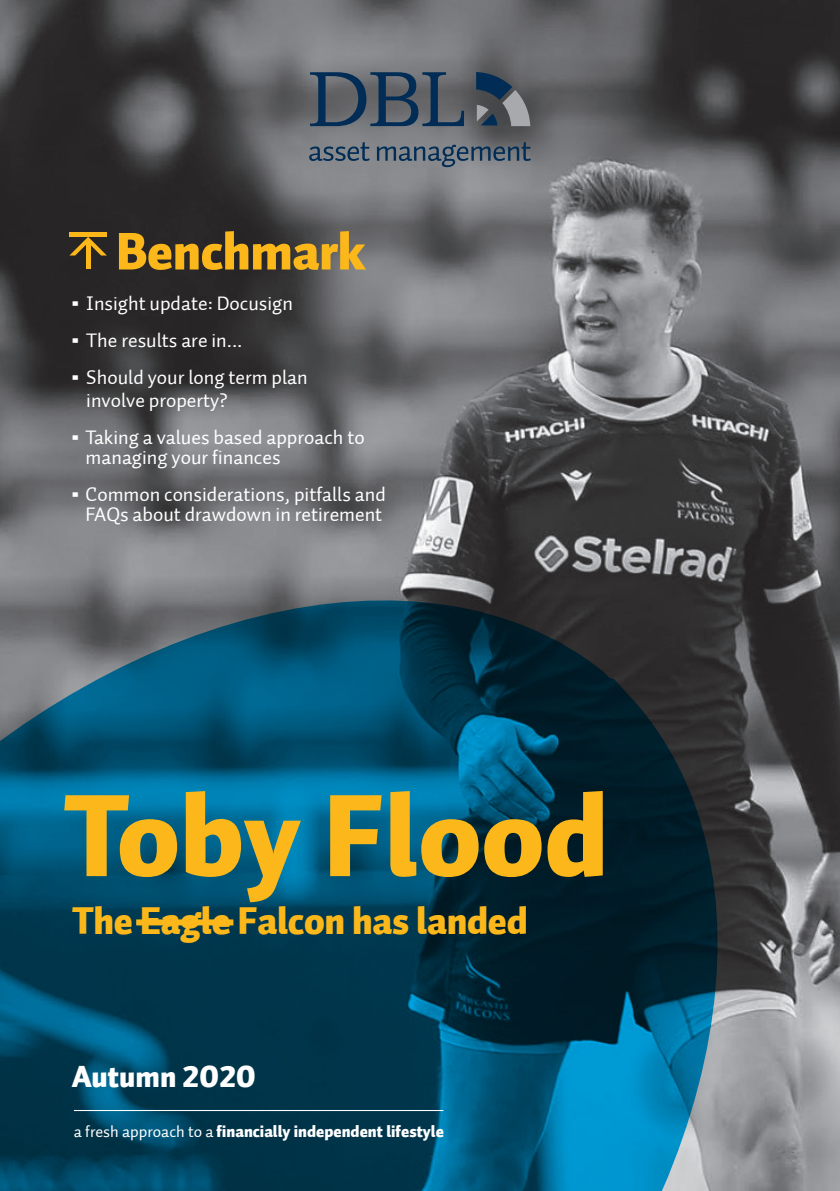
<style>
.page{position:relative;width:840px;height:1191px;background:#fff}
.page>*{position:absolute;margin:0;border:0;box-sizing:border-box;transform-origin:0 0}
.t1{font:115.2px "Auto 1 Black LF";color:#fcb81b}
.t2{font:38px "Auto 1 Black LF";letter-spacing:-.01em;color:#fcb81b}
.CULLENS_MAIN_HEADING{font:30px "Auto 1 Black LF";color:#fff}
.t3{font:20px/20px "Auto 1 Regular LF";color:#fff}
.t4{font:16.4px "Auto 1 Black LF";color:#fff}
.s1{font-size:36px}
.s2{font-family:"Auto 1 Regular LF"}
</style>
<div class="page">
<img style="left:0;top:0;width:839px;height:1191px">
<svg style="left:310px;top:72px;width:154px;height:54px;background:#475665"></svg>
<svg style="left:309px;top:142px;width:60px;height:19px"></svg>
<svg style="left:377px;top:142px;width:153px;height:25px;background:#626e7a"></svg>
<svg style="left:476px;top:72px;width:54px;height:54px;background:#535e6a"></svg>
<svg style="left:0;top:598px;width:719px;height:593px;background:#094861"></svg>
<hr style="left:74px;top:1110px;width:369px;height:1px;background:#fff">
<svg style="left:119px;top:231px;width:247px;height:39px;background:#96752a"></svg>
<svg style="left:69px;top:237px;width:38px;height:18px"></svg>
<hr style="left:86px;top:241px;width:4px;height:27px;background:#fcb81b">
<hr style="left:69px;top:233px;width:38px;height:4px;background:#fcb81b">
<div style="left:136px;top:919px;width:97px;height:6px;background:#fcb81b"></div>
<p class="t3" style="left:69px;top:294px;width:225px"><span class="s1">•</span> Insight update: Docusign</p>
<p class="t3" style="left:69px;top:331px;width:175px"><span class="s1">•</span> The results are in...</p>
<p class="t3" style="left:86px;top:367px;width:223px;line-height:22px;text-indent:-17px"><span class="s1">•</span> Should your long term plan involve property?</p>
<p class="t3" style="left:86px;top:427px;width:280px;text-indent:-16px"><span class="s1">•</span> Taking a values based approach to managing your finances</p>
<p class="t3" style="left:69px;top:484px;width:318px;text-align:right"><span class="s1">•</span> Common considerations, pitfalls and<br>FAQs about drawdown in retirement</p>
<p class="t1" style="left:63px;top:760px;width:546px">Toby Flood</p>
<p class="t2" style="left:72px;top:895px;width:457px">The Eagle Falcon has landed</p>
<p class="CULLENS_MAIN_HEADING" style="left:72px;top:1056px;width:185px">Autumn 2020</p>
<p class="t4" style="left:74px;top:1120px;width:371px"><span class="s2">a fresh approach to a</span> financially independent lifestyle</p>
</div>
